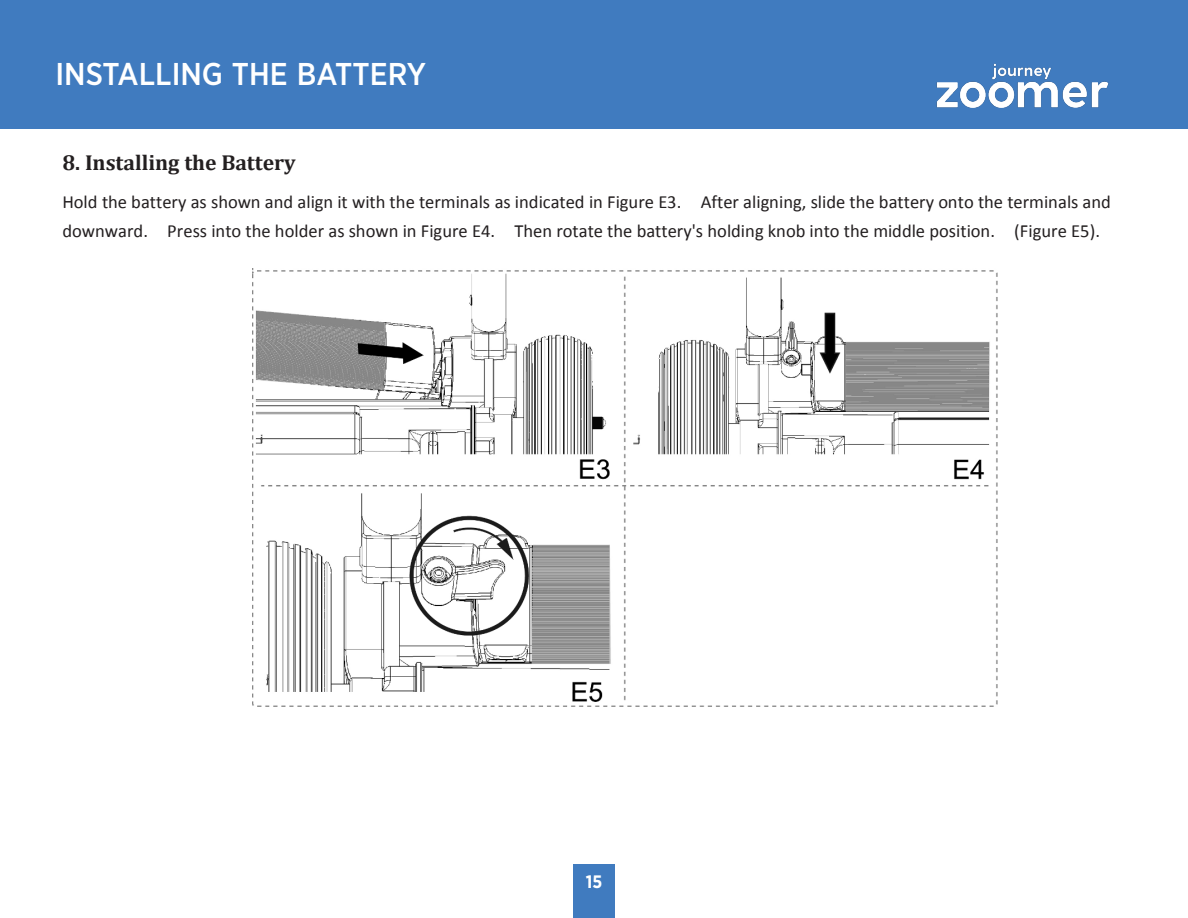
<style>
.page{position:relative;width:1188px;height:918px;background:#fff}
.page>*{position:absolute;margin:0;border:0;box-sizing:border-box;transform-origin:0 0}
.Product_Price{font:500 31.5px "Gotham Narrow";color:#fff}
.t1{font:700 21.75px "Cambria";color:#231f20}
.t2{font:18.6px/29px "Calibri";color:#231f20}
.t3{font:700 18px "Gotham Narrow";color:#fff}
</style>
<div class="page">
<img style="left:253px;top:269px;width:744px;height:438px">
<div style="left:573px;top:864px;width:42px;height:54px;background:#407bbf"></div>
<div style="left:0;top:0;width:1188px;height:129px;background:#407bbf"></div>
<img style="left:936px;top:63px;width:173px;height:45px">
<p class="Product_Price" style="left:56px;top:54px;width:372px">INSTALLING THE BATTERY</p>
<p class="t1" style="left:62px;top:147px;width:235px">8. Installing the Battery</p>
<p class="t2" style="left:62px;top:188px;width:1050px">Hold the battery as shown and align it with the terminals as indicated in Figure E3. After aligning, slide the battery onto the terminals and downward. Press into the holder as shown in Figure E4. Then rotate the battery's holding knob into the middle position. (Figure E5).</p>
<p class="t3" style="left:586px;top:870px;width:18px">15</p>
</div>
